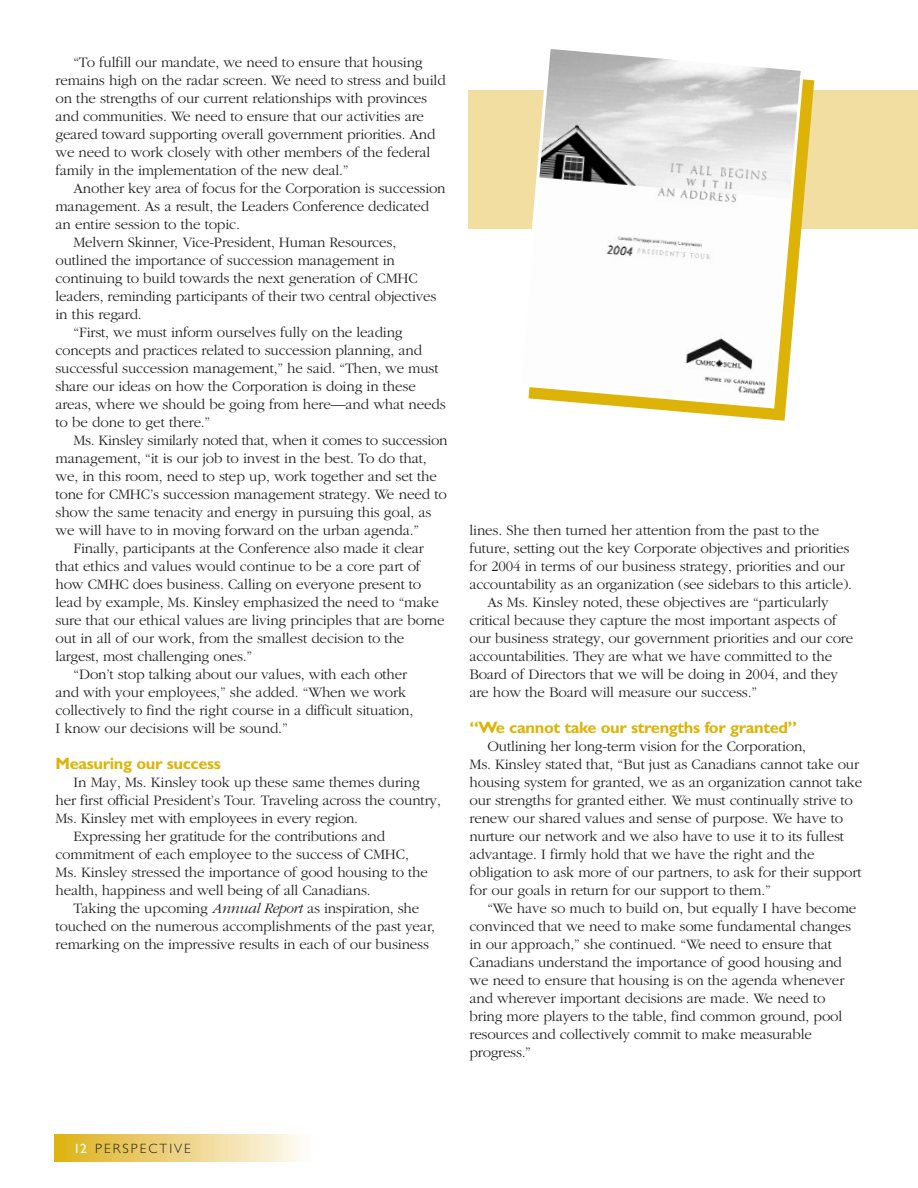
<style>
.page{position:relative;width:918px;height:1188px;background:#fff}
.page>*{position:absolute;margin:0;border:0;box-sizing:border-box;transform-origin:0 0}
.t1{font:700 16.5px "Gill Sans";letter-spacing:-.02em;color:#deb308}
.t2{font:300 15px/18px "Garamond";letter-spacing:-.01em;color:#231f20}
.t3{font:300 13.5px "Gill Sans";letter-spacing:.15em;color:#231f20}
.s1{font-style:italic}
.s2{font-weight:400;color:#fff}
</style>
<div class="page">
<div style="left:468px;top:91px;width:450px;height:138px;background:#f1dea0"></div>
<svg style="left:662px;top:79px;width:152px;height:342px"></svg>
<svg style="left:54px;top:1135px;width:249px;height:27px"></svg>
<svg style="left:517px;top:49px;width:289px;height:361px"></svg>
<p class="t2" style="left:55px;top:54px;width:392px;text-indent:18px">“To fulfill our mandate, we need to ensure that housing remains high on the radar screen. We need to stress and build on the strengths of our current relationships with provinces and communities. We need to ensure that our activities are geared toward supporting overall government priorities. And we need to work closely with other members of the federal family in the implementation of the new deal.”</p>
<p class="t2" style="left:73px;top:180px;width:374px">Another key area of focus for the Corporation is succession</p>
<p class="t2" style="left:55px;top:198px;width:375px">management. As a result, the Leaders Conference dedicated</p>
<p class="t2" style="left:55px;top:216px;width:186px">an entire session to the topic.</p>
<p class="t2" style="left:73px;top:234px;width:324px">Melvern Skinner, Vice-President, Human Resources,</p>
<p class="t2" style="left:56px;top:252px;width:341px">outlined the importance of succession management in</p>
<p class="t2" style="left:56px;top:270px;width:364px">continuing to build towards the next generation of CMHC</p>
<p class="t2" style="left:56px;top:288px;width:382px">leaders, reminding participants of their two central objectives</p>
<p class="t2" style="left:56px;top:306px;width:88px">in this regard.</p>
<p class="t2" style="left:74px;top:324px;width:331px">“First, we must inform ourselves fully on the leading</p>
<p class="t2" style="left:56px;top:342px;width:368px">concepts and practices related to succession planning, and</p>
<p class="t2" style="left:56px;top:360px;width:385px">successful succession management,” he said. “Then, we must</p>
<p class="t2" style="left:56px;top:378px;width:362px">share our ideas on how the Corporation is doing in these</p>
<p class="t2" style="left:56px;top:396px;width:392px">areas, where we should be going from here—and what needs</p>
<p class="t2" style="left:56px;top:414px;width:156px">to be done to get there.”</p>
<p class="t2" style="left:74px;top:432px;width:376px">Ms. Kinsley similarly noted that, when it comes to succession</p>
<p class="t2" style="left:56px;top:450px;width:373px">management, “it is our job to invest in the best. To do that,</p>
<p class="t2" style="left:56px;top:468px;width:383px">we, in this room, need to step up, work together and set the</p>
<p class="t2" style="left:56px;top:486px;width:393px">tone for CMHC’s succession management strategy. We need to</p>
<p class="t2" style="left:56px;top:504px;width:378px">show the same tenacity and energy in pursuing this goal, as</p>
<p class="t2" style="left:56px;top:522px;width:365px">we will have to in moving forward on the urban agenda.”</p>
<p class="t2" style="left:74px;top:540px;width:352px">Finally, participants at the Conference also made it clear</p>
<p class="t2" style="left:56px;top:558px;width:366px">that ethics and values would continue to be a core part of</p>
<p class="t2" style="left:56px;top:576px;width:367px">how CMHC does business. Calling on everyone present to</p>
<p class="t2" style="left:56px;top:594px;width:385px">lead by example, Ms. Kinsley emphasized the need to “make</p>
<p class="t2" style="left:56px;top:612px;width:391px">sure that our ethical values are living principles that are borne</p>
<p class="t2" style="left:56px;top:630px;width:350px">out in all of our work, from the smallest decision to the</p>
<p class="t2" style="left:56px;top:648px;width:198px">largest, most challenging ones.”</p>
<p class="t2" style="left:74px;top:666px;width:335px">“Don’t stop talking about our values, with each other</p>
<p class="t2" style="left:56px;top:684px;width:352px">and with your employees,” she added. “When we work</p>
<p class="t2" style="left:56px;top:702px;width:359px">collectively to find the right course in a difficult situation,</p>
<p class="t2" style="left:56px;top:720px;width:234px">I know our decisions will be sound.”</p>
<p class="t1" style="left:56px;top:758px;width:167px">Measuring our success</p>
<p class="t2" style="left:74px;top:774px;width:348px">In May, Ms. Kinsley took up these same themes during</p>
<p class="t2" style="left:56px;top:792px;width:387px">her first official President’s Tour. Traveling across the country,</p>
<p class="t2" style="left:56px;top:810px;width:304px">Ms. Kinsley met with employees in every region.</p>
<p class="t2" style="left:74px;top:828px;width:313px">Expressing her gratitude for the contributions and</p>
<p class="t2" style="left:56px;top:846px;width:355px">commitment of each employee to the success of CMHC,</p>
<p class="t2" style="left:56px;top:864px;width:374px">Ms. Kinsley stressed the importance of good housing to the</p>
<p class="t2" style="left:56px;top:882px;width:317px">health, happiness and well being of all Canadians.</p>
<p class="t2" style="left:74px;top:900px;width:347px">Taking the upcoming <span class="s1">Annual Report</span> as inspiration, she</p>
<p class="t2" style="left:56px;top:918px;width:381px">touched on the numerous accomplishments of the past year,</p>
<p class="t2" style="left:56px;top:936px;width:375px">remarking on the impressive results in each of our business</p>
<p class="t2" style="left:470px;top:522px;width:351px">lines. She then turned her attention from the past to the</p>
<p class="t2" style="left:470px;top:540px;width:381px">future, setting out the key Corporate objectives and priorities</p>
<p class="t2" style="left:470px;top:558px;width:377px">for 2004 in terms of our business strategy, priorities and our</p>
<p class="t2" style="left:470px;top:576px;width:384px">accountability as an organization (see sidebars to this article).</p>
<p class="t2" style="left:488px;top:594px;width:343px">As Ms. Kinsley noted, these objectives are “particularly</p>
<p class="t2" style="left:470px;top:612px;width:369px">critical because they capture the most important aspects of</p>
<p class="t2" style="left:470px;top:630px;width:385px">our business strategy, our government priorities and our core</p>
<p class="t2" style="left:470px;top:648px;width:364px">accountabilities. They are what we have committed to the</p>
<p class="t2" style="left:470px;top:666px;width:370px">Board of Directors that we will be doing in 2004, and they</p>
<p class="t2" style="left:470px;top:684px;width:289px">are how the Board will measure our success.”</p>
<p class="t1" style="left:470px;top:722px;width:329px">“We cannot take our strengths for granted”</p>
<p class="t2" style="left:470px;top:738px;width:394px;text-indent:18px">Outlining her long-term vision for the Corporation,<br>Ms. Kinsley stated that, “But just as Canadians cannot take our housing system for granted, we as an organization cannot take our strengths for granted either. We must continually strive to renew our shared values and sense of purpose. We have to nurture our network and we also have to use it to its fullest advantage. I firmly hold that we have the right and the obligation to ask more of our partners, to ask for their support for our goals in return for our support to them.”</p>
<p class="t2" style="left:469px;top:900px;width:388px;text-indent:18px">“We have so much to build on, but equally I have become convinced that we need to make some fundamental changes in our approach,” she continued. “We need to ensure that Canadians understand the importance of good housing and we need to ensure that housing is on the agenda whenever and wherever important decisions are made. We need to bring more players to the table, find common ground, pool resources and collectively commit to make measurable progress.”</p>
<p class="t3" style="left:74px;top:1144px;width:119px"><span class="s2">12</span> PERSPECTIVE</p>
</div>
